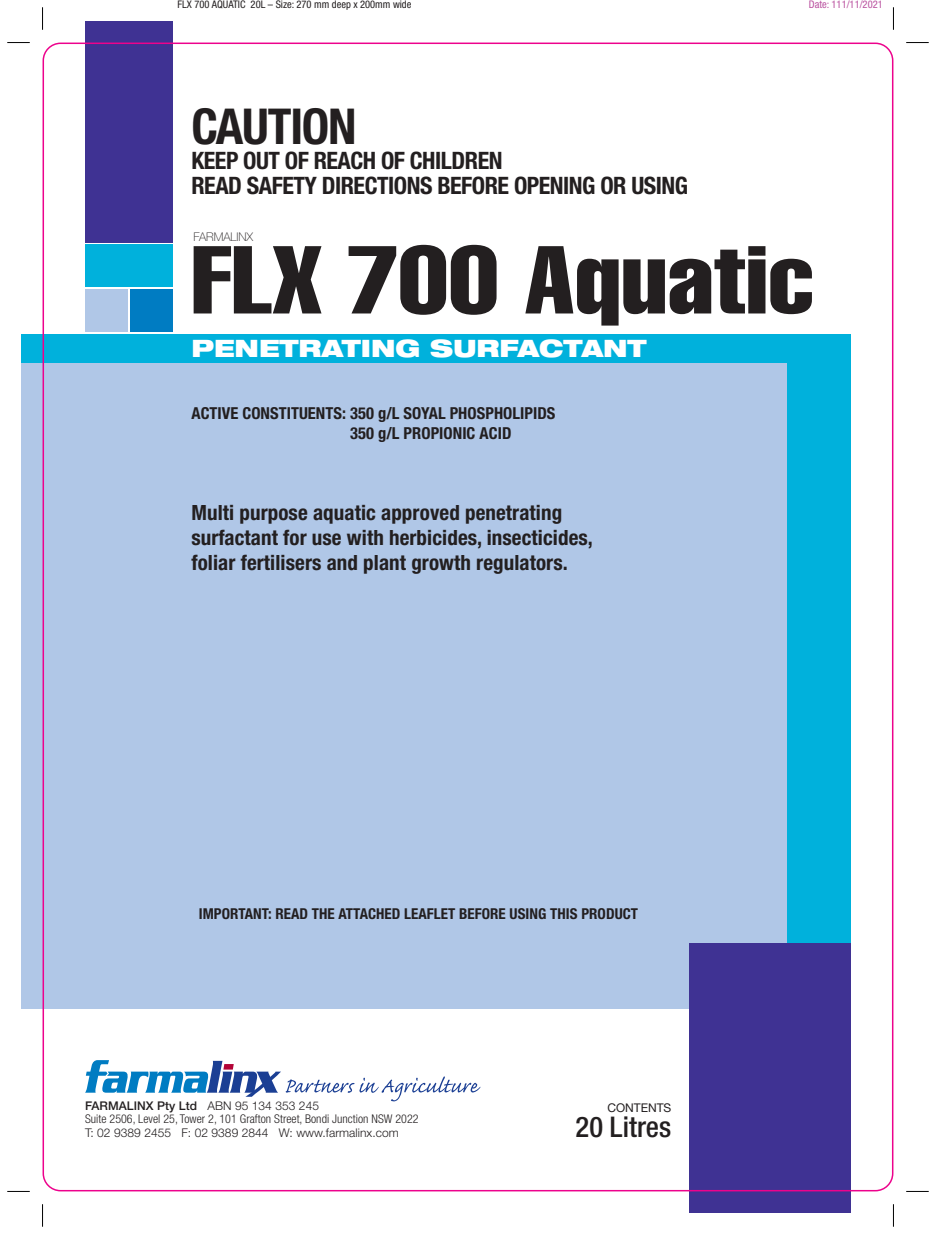
<style>
.page{position:relative;width:936px;height:1234px;background:#fff}
.page>*{position:absolute;margin:0;border:0;box-sizing:border-box;transform-origin:0 0}
.t1{font:extra-condensed 94.5px "Helvetica";color:#231f20;scale:1.15 1}
.t2{font:700 condensed 49.5px "Helvetica Neue";letter-spacing:-.025em;color:#231f20}
.t3{font:500 condensed 28.5px "Helvetica Neue";color:#231f20}
.t4{font:700 condensed 24px/24.8px "Helvetica Neue";letter-spacing:-.02em;color:#231f20}
.t5{font:900 expanded 24px "Helvetica Neue";color:#fff}
.t6{font:700 condensed 21px/25.2px "Helvetica Neue";letter-spacing:.005em;color:#231f20}
.t7{font:700 condensed 16.5px/19.5px "Helvetica Neue";letter-spacing:.005em;color:#231f20}
.t8{font:700 condensed 15px "Helvetica Neue";letter-spacing:.005em;color:#231f20}
.t9{font:300 condensed 12px/13.5px "Helvetica Neue";letter-spacing:.005em;color:#231f20}
.t10{font:300 12px "Helvetica Neue";letter-spacing:.005em;color:#231f20}
.t11{font:100 12px "Helvetica Neue";letter-spacing:-.005em;color:#231f20}
.t12{font:12px "Helvetica Neue";color:#231f20}
.t13{font:condensed 10.5px "Helvetica Neue";color:#231f20}
.t14{font:condensed 10.5px "Helvetica Neue";color:#b9519f}
.s1{font-weight:500;font-stretch:normal}
.s2{font-stretch:normal}
</style>
<div class="page">
<div style="left:21px;top:334px;width:829px;height:632px;background:#00b1dc"></div>
<div style="left:21px;top:363px;width:766px;height:645px;background:#b0c7e7"></div>
<div style="left:85px;top:21px;width:87px;height:221px;background:#3f3293"></div>
<div style="left:85px;top:244px;width:87px;height:43px;background:#00b1dc"></div>
<div style="left:85px;top:289px;width:43px;height:43px;background:#b0c7e7"></div>
<div style="left:130px;top:289px;width:42px;height:43px;background:#007cc2"></div>
<div style="left:689px;top:943px;width:161px;height:269px;background:#3f3293"></div>
<svg style="left:85px;top:1060px;width:395px;height:41px"></svg>
<svg style="left:7px;top:42px;width:23px;height:1px"></svg>
<svg style="left:906px;top:42px;width:22px;height:1px"></svg>
<svg style="left:8px;top:1190px;width:21px;height:1px"></svg>
<svg style="left:907px;top:1190px;width:21px;height:1px"></svg>
<svg style="left:42px;top:7px;width:1px;height:23px"></svg>
<svg style="left:42px;top:1204px;width:1px;height:22px"></svg>
<svg style="left:893px;top:7px;width:1px;height:23px"></svg>
<svg style="left:893px;top:1204px;width:1px;height:22px"></svg>
<p class="t13" style="left:178px;top:-2px;width:235px">FLX 700 AQUATIC 20L – Size: 270 mm deep x 200mm wide</p>
<p class="t14" style="left:808px;top:-2px;width:75px">Date: 111/11/2021</p>
<h2 class="t2" style="left:191px;top:96px;width:167px">CAUTION</h2>
<p class="t4" style="left:191px;top:148px;width:498px">KEEP OUT OF REACH OF CHILDREN<br>READ SAFETY DIRECTIONS BEFORE OPENING OR USING</p>
<p class="t11" style="left:193px;top:230px;width:61px">FARMALINX</p>
<h1 class="t1" style="left:191px;top:220px;width:543px">FLX 700 Aquatic</h1>
<p class="t5" style="left:191px;top:333px;width:457px">PENETRATING SURFACTANT</p>
<p class="t7" style="left:350px;top:403px;width:207px;text-indent:-159px">ACTIVE CONSTITUENTS: 350 g/L SOYAL PHOSPHOLIPIDS<br>350 g/L PROPIONIC ACID</p>
<p class="t6" style="left:191px;top:499px;width:403px">Multi purpose aquatic approved penetrating surfactant for use with herbicides, insecticides, foliar fertilisers and plant growth regulators.</p>
<p class="t8" style="left:199px;top:904px;width:441px">IMPORTANT: READ THE ATTACHED LEAFLET BEFORE USING THIS PRODUCT</p>
<p class="t9" style="left:85px;top:1098px;width:335px"><span class="s1">FARMALINX Pty Ltd</span> <span class="s2">ABN 95 134 353 245<br></span>Suite 2506, Level 25, Tower 2, 101 Grafton Street, Bondi Junction NSW 2022</p>
<p class="t10" style="left:85px;top:1124px;width:315px">T: 02 9389 2455 F: 02 9389 2844 W: www.farmalinx.com</p>
<p class="t12" style="left:607px;top:1100px;width:65px">CONTENTS</p>
<h3 class="t3" style="left:575px;top:1109px;width:97px">20 Litres</h3>
</div>
